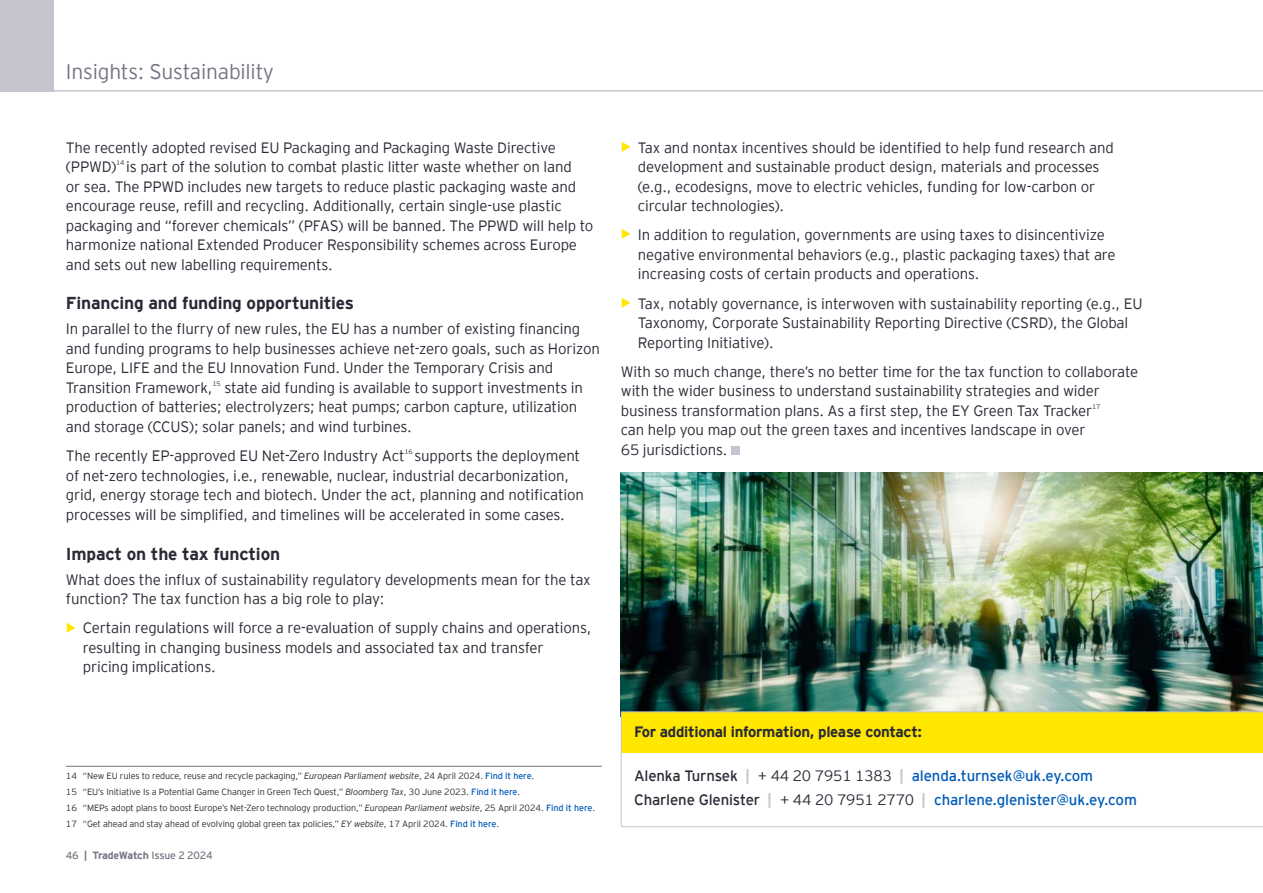
<style>
.page{position:relative;width:1263px;height:893px;background:#fff}
.page>*{position:absolute;margin:0;border:0;box-sizing:border-box;transform-origin:0 0}
.t1{font:300 21px "EY Interstate";letter-spacing:-.01em;color:#757582}
._3__HEADING_1{font:700 17.25px "EY Interstate";letter-spacing:-.01em;color:#2a2a36}
._4__BODY_TEXT{font:300 15px/19.5px "EY Interstate";letter-spacing:-.01em;color:#2a2a36}
._5__CONTACT_name{font:15px "EY Interstate";letter-spacing:-.01em;color:#005cb8}
._3__Heading_2{font:700 15px "EY Interstate";letter-spacing:-.02em;color:#2a2a36}
.t2{font:10.5px "EY Interstate";letter-spacing:-.02em;color:#757582}
._8__Footnote_text{font:300 9px "EY Interstate";letter-spacing:-.01em;color:#2a2a36}
._8__FOOTNOTE_1st_line{font:300 9px "EY Interstate";letter-spacing:-.01em;color:#2a2a36}
._4__BODY_TEXT-2{font:300 6.75px "EY Interstate";letter-spacing:-.01em;color:#2a2a36}
.s1{font-weight:700;font-size:19.5px;color:#ffe700}
.s2{font-style:italic}
.s3{font-weight:400;color:#005cb8}
.s4{font-weight:700}
.s5{color:#2a2a36}
.s6{font-weight:700;color:#c5c5cf}
.s7{font-weight:300;color:#2a2a36}
</style>
<div class="page">
<img style="left:621px;top:473px;width:642px;height:238px">
<hr style="left:0;top:90px;width:1263px;height:2px;background:#c5c5cf">
<div style="left:0;top:0;width:54px;height:92px;background:#c5c5cf"></div>
<div style="left:621px;top:712px;width:642px;height:40px;background:#ffe700"></div>
<hr style="left:621px;top:712px;width:1px;height:40px;background:#c5c5cf">
<hr style="left:621px;top:711px;width:642px;height:1px;background:#c5c5cf">
<hr style="left:621px;top:752px;width:1px;height:74px;background:#c5c5cf">
<hr style="left:621px;top:826px;width:642px;height:1px;background:#c5c5cf">
<div style="left:731px;top:446px;width:8px;height:9px;background:#c5c5cf"></div>
<hr style="left:66px;top:766px;width:536px;height:1px;background:#757582">
<h1 class="t1" style="left:66px;top:57px;width:210px">Insights: Sustainability</h1>
<p class="_4__BODY_TEXT" style="left:66px;top:137px;width:492px">The recently adopted revised EU Packaging and Packaging Waste Directive (PPWD)</p>
<p class="_4__BODY_TEXT-2" style="left:116px;top:158px;width:10px">14</p>
<p class="_4__BODY_TEXT" style="left:66px;top:156px;width:529px;text-indent:60px">is part of the solution to combat plastic litter waste whether on land<br>or sea. The PPWD includes new targets to reduce plastic packaging waste and encourage reuse, refill and recycling. Additionally, certain single-use plastic packaging and “forever chemicals” (PFAS) will be banned. The PPWD will help to harmonize national Extended Producer Responsibility schemes across Europe and sets out new labelling requirements.</p>
<p class="_3__HEADING_1" style="left:66px;top:291px;width:290px">Financing and funding opportunities</p>
<p class="_4__BODY_TEXT" style="left:66px;top:319px;width:535px">In parallel to the flurry of new rules, the EU has a number of existing financing and funding programs to help businesses achieve net-zero goals, such as Horizon Europe, LIFE and the EU Innovation Fund. Under the Temporary Crisis and Transition Framework,</p>
<p class="_4__BODY_TEXT-2" style="left:212px;top:379px;width:10px">15</p>
<p class="_4__BODY_TEXT" style="left:66px;top:377px;width:519px;text-indent:158px">state aid funding is available to support investments in production of batteries; electrolyzers; heat pumps; carbon capture, utilization and storage (CCUS); solar panels; and wind turbines.</p>
<p class="_4__BODY_TEXT" style="left:66px;top:445px;width:340px">The recently EP-approved EU Net-Zero Industry Act</p>
<p class="_4__BODY_TEXT-2" style="left:404px;top:447px;width:10px">16</p>
<p class="_4__BODY_TEXT" style="left:66px;top:445px;width:519px;text-indent:348px">supports the deployment of net-zero technologies, i.e., renewable, nuclear, industrial decarbonization, grid, energy storage tech and biotech. Under the act, planning and notification processes will be simplified, and timelines will be accelerated in some cases.</p>
<p class="_3__HEADING_1" style="left:66px;top:541px;width:216px">Impact on the tax function</p>
<p class="_4__BODY_TEXT" style="left:66px;top:569px;width:526px">What does the influx of sustainability regulatory developments mean for the tax function? The tax function has a big role to play:</p>
<p class="_4__BODY_TEXT" style="left:83px;top:617px;width:510px;text-indent:-17px"><span class="s1">•</span> Certain regulations will force a re-evaluation of supply chains and operations, resulting in changing business models and associated tax and transfer pricing implications.</p>
<p class="_8__FOOTNOTE_1st_line" style="left:66px;top:770px;width:470px">14 “New EU rules to reduce, reuse and recycle packaging,” <span class="s2">European Parliament website</span>, 24 April 2024. <span class="s3">Find it here</span>.</p>
<p class="_8__Footnote_text" style="left:66px;top:786px;width:456px">15 “EU’s Initiative Is a Potential Game Changer in Green Tech Quest,” <span class="s2">Bloomberg Tax</span>, 30 June 2023. <span class="s3">Find it here</span>.</p>
<p class="_8__Footnote_text" style="left:66px;top:801px;width:531px">16 “MEPs adopt plans to boost Europe’s Net-Zero technology production,” <span class="s2">European Parliament website</span>, 25 April 2024. <span class="s3">Find it here</span>.</p>
<p class="_8__Footnote_text" style="left:66px;top:817px;width:435px">17 “Get ahead and stay ahead of evolving global green tax policies,” <span class="s2">EY website</span>, 17 April 2024. <span class="s3">Find it here</span>.</p>
<p class="t2" style="left:66px;top:848px;width:148px">46 <span class="s4">| TradeWatch</span> Issue 2 2024</p>
<p class="_4__BODY_TEXT" style="left:638px;top:137px;width:477px;text-indent:-17px"><span class="s1">•</span> Tax and nontax incentives should be identified to help fund research and development and sustainable product design, materials and processes (e.g., ecodesigns, move to electric vehicles, funding for low-carbon or circular technologies).</p>
<p class="_4__BODY_TEXT" style="left:638px;top:224px;width:479px;text-indent:-17px"><span class="s1">•</span> In addition to regulation, governments are using taxes to disincentivize negative environmental behaviors (e.g., plastic packaging taxes) that are increasing costs of certain products and operations.</p>
<p class="_4__BODY_TEXT" style="left:638px;top:293px;width:506px;text-indent:-17px"><span class="s1">•</span> Tax, notably governance, is interwoven with sustainability reporting (e.g., EU<br>Taxonomy, Corporate Sustainability Reporting Directive (CSRD), the Global<br>Reporting Initiative).</p>
<p class="_4__BODY_TEXT" style="left:621px;top:361px;width:519px">With so much change, there’s no better time for the tax function to collaborate with the wider business to understand sustainability strategies and wider business transformation plans. As a first step, the EY Green Tax Tracker</p>
<p class="_4__BODY_TEXT-2" style="left:1092px;top:402px;width:10px">17</p>
<p class="_4__BODY_TEXT" style="left:621px;top:419px;width:466px">can help you map out the green taxes and incentives landscape in over<br>65 jurisdictions.</p>
<p class="_3__Heading_2" style="left:634px;top:720px;width:290px">For additional information, please contact:</p>
<p class="_5__CONTACT_name" style="left:634px;top:765px;width:461px"><span class="s5">Alenka Turnsek</span> <span class="s6">|</span> <span class="s7">+ 44 20 7951 1383</span> <span class="s6">|</span> alenda.turnsek@uk.ey.com</p>
<p class="_5__CONTACT_name" style="left:634px;top:789px;width:504px"><span class="s5">Charlene Glenister</span> <span class="s6">|</span> <span class="s7">+ 44 20 7951 2770</span> <span class="s6">|</span> charlene.glenister@uk.ey.com</p>
</div>
